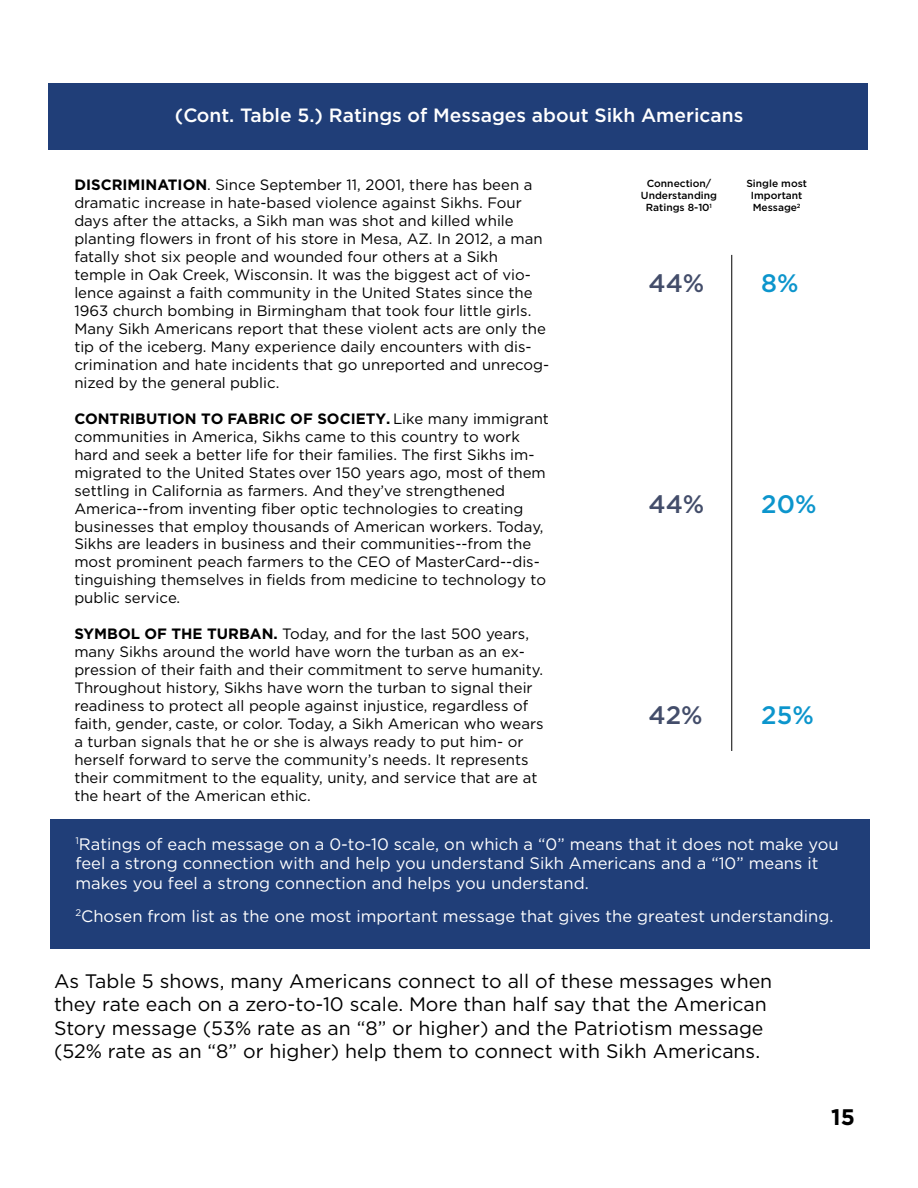
<style>
.page{position:relative;width:918px;height:1188px;background:#fff}
.page>*{position:absolute;margin:0;border:0;box-sizing:border-box;transform-origin:0 0}
.t1{font:500 25.35px "Gotham";color:#434d6a}
.t2{font:500 25.35px "Gotham";color:#0c95cc}
.t3{font:700 22.5px "Gotham";color:#000}
.t4{font:19.5px/23.4px "Gotham";color:#000}
.t5{font:500 19.2px "Gotham";color:#fff}
.t6{font:16.5px/19.8px "Gotham";color:#fff}
.t7{font:15px/18px "Gotham";color:#000}
.t8{font:500 10.2px/12.3px "Gotham";color:#000;text-align:center}
.s1{font-weight:700}
</style>
<div class="page">
<div style="left:48px;top:83px;width:820px;height:67px;background:#203e78"></div>
<div style="left:50px;top:819px;width:820px;height:129px;background:#203e78"></div>
<hr style="left:731px;top:255px;width:1px;height:496px;background:#000101">
<p class="t5" style="left:175px;top:105px;width:570px">(Cont. Table 5.) Ratings of Messages about Sikh Americans</p>
<p class="t7" style="left:74px;top:175px;width:476px"><span class="s1">DISCRIMINATION</span>. Since September 11, 2001, there has been a dramatic increase in hate-based violence against Sikhs. Four days after the attacks, a Sikh man was shot and killed while planting flowers in front of his store in Mesa, AZ. In 2012, a man fatally shot six people and wounded four others at a Sikh temple in Oak Creek, Wisconsin. It was the biggest act of vio&shy;lence against a faith community in the United States since the 1963 church bombing in Birmingham that took four little girls.<br>Many Sikh Americans report that these violent acts are only the tip of the iceberg. Many experience daily encounters with dis&shy;crimination and hate incidents that go unreported and unrecog&shy;nized by the general public.</p>
<p class="t7" style="left:74px;top:409px;width:476px"><span class="s1">CONTRIBUTION TO FABRIC OF SOCIETY.</span> Like many immigrant communities in America, Sikhs came to this country to work hard and seek a better life for their families. The first Sikhs im&shy;migrated to the United States over 150 years ago, most of them settling in California as farmers. And they’ve strengthened America--from inventing fiber optic technologies to creating businesses that employ thousands of American workers. Today, Sikhs are leaders in business and their communities--from the most prominent peach farmers to the CEO of MasterCard--dis&shy;tinguishing themselves in fields from medicine to technology to public service.</p>
<p class="t7" style="left:74px;top:625px;width:471px"><span class="s1">SYMBOL OF THE TURBAN.</span> Today, and for the last 500 years, many Sikhs around the world have worn the turban as an ex&shy;pression of their faith and their commitment to serve humanity.<br>Throughout history, Sikhs have worn the turban to signal their readiness to protect all people against injustice, regardless of faith, gender, caste, or color. Today, a Sikh American who wears a turban signals that he or she is always ready to put him- or herself forward to serve the community’s needs. It represents their commitment to the equality, unity, and service that are at the heart of the American ethic.</p>
<p class="t8" style="left:641px;top:177px;width:78px">Connection/<br>Understanding<br>Ratings 8-10<sup>1</sup></p>
<p class="t8" style="left:746px;top:177px;width:62px">Single most<br>Important<br>Message<sup>2</sup></p>
<h1 class="t1" style="left:649px;top:269px;width:57px">44%</h1>
<h1 class="t2" style="left:761px;top:269px;width:39px">8%</h1>
<h1 class="t1" style="left:649px;top:489px;width:57px">44%</h1>
<h1 class="t2" style="left:761px;top:489px;width:57px">20%</h1>
<h1 class="t1" style="left:649px;top:701px;width:56px">42%</h1>
<h1 class="t2" style="left:761px;top:701px;width:54px">25%</h1>
<p class="t6" style="left:75px;top:834px;width:765px"><sup>1</sup>Ratings of each message on a 0-to-10 scale, on which a “0” means that it does not make you feel a strong connection with and help you understand Sikh Americans and a “10” means it makes you feel a strong connection and helps you understand.</p>
<p class="t6" style="left:75px;top:906px;width:759px"><sup>2</sup>Chosen from list as the one most important message that gives the greatest understanding.</p>
<p class="t4" style="left:54px;top:969px;width:720px">As Table 5 shows, many Americans connect to all of these messages when they rate each on a zero-to-10 scale. More than half say that the American Story message (53% rate as an “8” or higher) and the Patriotism message (52% rate as an “8” or higher) help them to connect with Sikh Americans.</p>
<h2 class="t3" style="left:831px;top:1104px;width:25px">15</h2>
</div>
